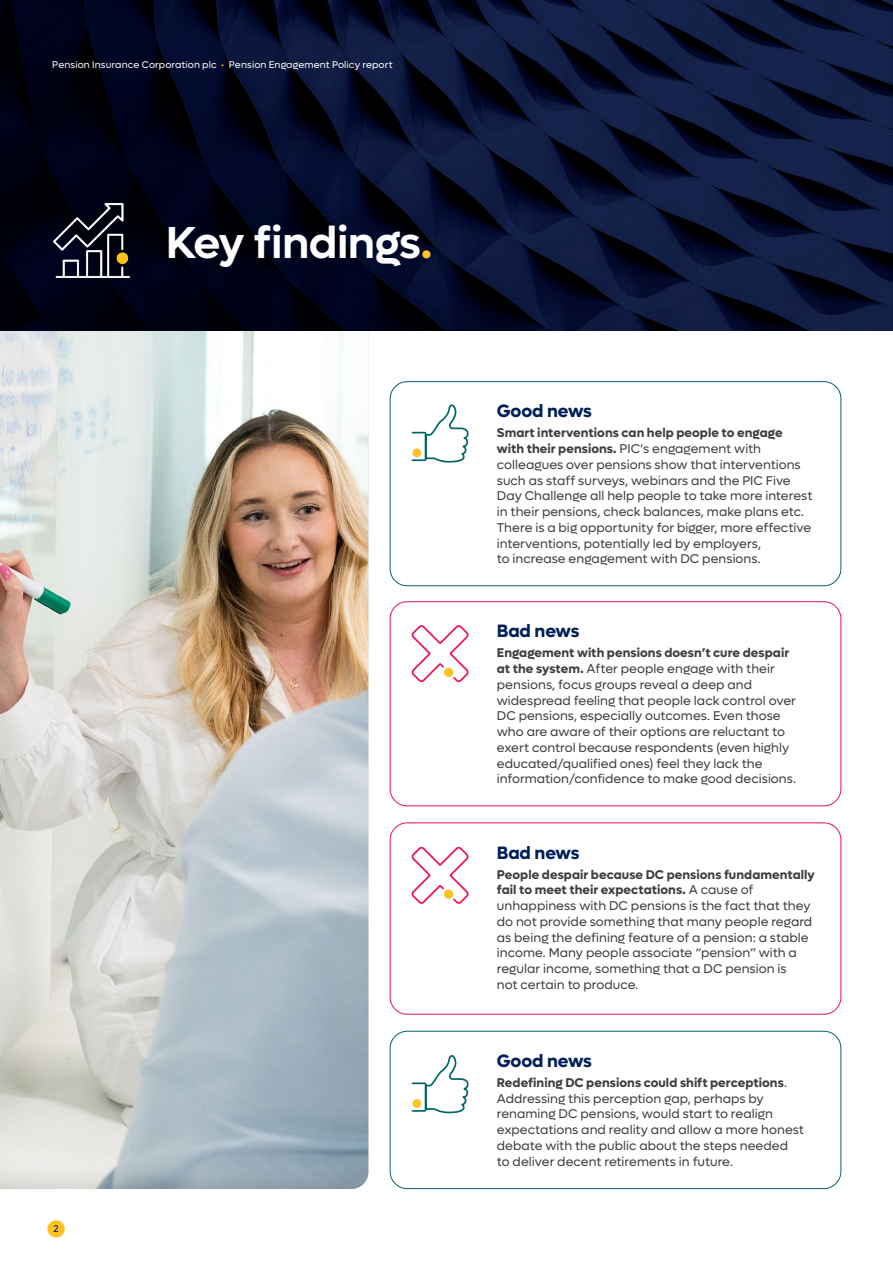
<style>
.page{position:relative;width:893px;height:1263px;background:#fff}
.page>*{position:absolute;margin:0;border:0;box-sizing:border-box;transform-origin:0 0}
.TL_Section{font:600 45px "Lufga";letter-spacing:-.015em;color:#fff}
._7__Content_title_B{font:700 18px "Lufga";letter-spacing:-.01em;color:#001e59}
.TL_8_-_Body{font:12.75px/15.8px "Lufga";letter-spacing:.005em;color:#3e3e3f}
.t1{font:9.75px "Lufga";letter-spacing:.015em;color:#fff}
.t2{font:9.75px "Lufga";color:#001e59}
.s1{color:#fec224}
.s2{font-weight:700}
</style>
<div class="page">
<img style="left:0;top:330px;width:368px;height:859px">
<img style="left:0;top:0;width:893px;height:330px">
<div style="left:390px;top:381px;width:451px;height:205px;border:1px solid #006565;border-radius:17px"></div>
<div style="left:390px;top:1031px;width:451px;height:158px;border:1px solid #006565;border-radius:17px"></div>
<div style="left:390px;top:601px;width:451px;height:205px;border:1px solid #ed1157;border-radius:17px"></div>
<div style="left:390px;top:822px;width:451px;height:192px;border:1px solid #ed1157;border-radius:17px"></div>
<svg style="left:411px;top:404px;width:58px;height:59px"></svg>
<svg style="left:411px;top:1055px;width:58px;height:59px"></svg>
<svg style="left:411px;top:846px;width:58px;height:58px"></svg>
<svg style="left:411px;top:625px;width:58px;height:58px"></svg>
<img style="left:45px;top:193px;width:93px;height:94px">
<div style="left:47px;top:1220px;width:18px;height:17px;background:#fec224;border-radius:50%"></div>
<p class="t1" style="left:52px;top:60px;width:342px">Pension Insurance Corporation plc <span class="s1">•</span> Pension Engagement Policy report</p>
<p class="TL_Section" style="left:166px;top:216px;width:268px">Key findings<span class="s1">.</span></p>
<p class="t2" style="left:53px;top:1223px;width:7px">2</p>
<p class="_7__Content_title_B" style="left:497px;top:400px;width:97px">Good news</p>
<p class="TL_8_-_Body" style="left:497px;top:425px;width:317px"><span class="s2">Smart interventions can help people to engage with their pensions.</span> PIC’s engagement with colleagues over pensions show that interventions such as staff surveys, webinars and the PIC Five Day Challenge all help people to take more interest in their pensions, check balances, make plans etc.<br>There is a big opportunity for bigger, more effective interventions, potentially led by employers,<br>to increase engagement with DC pensions.</p>
<p class="_7__Content_title_B" style="left:497px;top:620px;width:84px">Bad news</p>
<p class="TL_8_-_Body" style="left:497px;top:645px;width:301px"><span class="s2">Engagement with pensions doesn’t cure despair at the system.</span> After people engage with their pensions, focus groups reveal a deep and widespread feeling that people lack control over DC pensions, especially outcomes. Even those who are aware of their options are reluctant to exert control because respondents (even highly educated/qualified ones) feel they lack the information/confidence to make good decisions.</p>
<p class="_7__Content_title_B" style="left:497px;top:841px;width:84px">Bad news</p>
<p class="TL_8_-_Body" style="left:497px;top:866px;width:320px"><span class="s2">People despair because DC pensions fundamentally fail to meet their expectations.</span> A cause of unhappiness with DC pensions is the fact that they do not provide something that many people regard as being the defining feature of a pension: a stable income. Many people associate “pension” with a regular income, something that a DC pension is<br>not certain to produce.</p>
<p class="_7__Content_title_B" style="left:497px;top:1050px;width:97px">Good news</p>
<p class="TL_8_-_Body" style="left:497px;top:1075px;width:309px"><span class="s2">Redefining DC pensions could shift perceptions</span>.<br>Addressing this perception gap, perhaps by renaming DC pensions, would start to realign expectations and reality and allow a more honest debate with the public about the steps needed to deliver decent retirements in future.</p>
</div>
